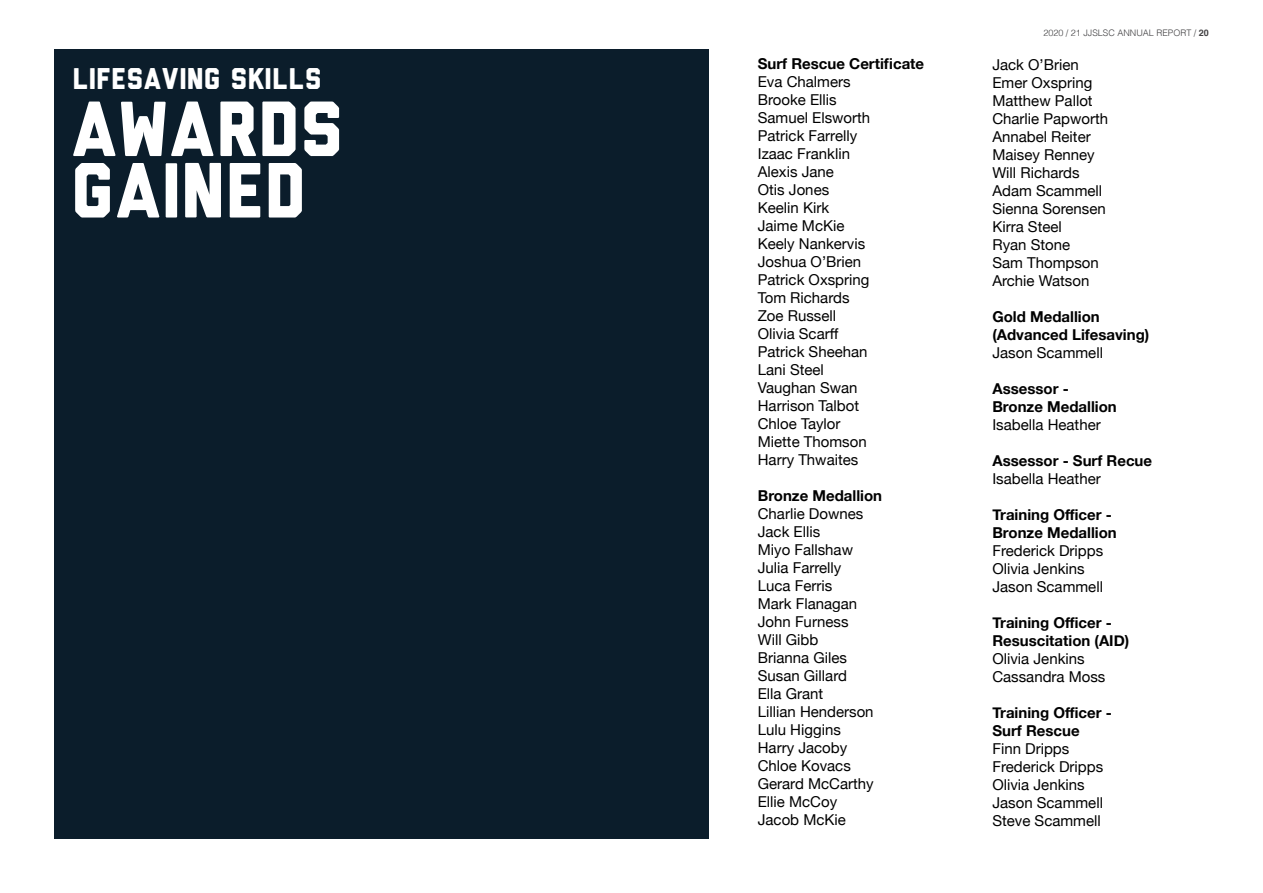
<style>
.page{position:relative;width:1263px;height:893px;background:#fff}
.page>*{position:absolute;margin:0;border:0;box-sizing:border-box;transform-origin:0 0}
.t1{font:78px/61.5px "Liberator";color:#fff}
.t2{font:30px "Liberator";color:#fff}
.t3{font:15px/18px "Helvetica Neue";color:#000}
.t4{font:700 15px/18px "Helvetica Neue";color:#000}
.t5{font:300 9px "Helvetica";color:#414042}
.s1{font-weight:700}
</style>
<div class="page">
<div style="left:54px;top:49px;width:654px;height:790px;background:#0b1d2b"></div>
<h2 class="t2" style="left:72px;top:68px;width:251px">LIFESAVING SKILLS</h2>
<h1 class="t1" style="left:71px;top:103px;width:275px">AWARDS<br>GAINED</h1>
<p class="t4" style="left:758px;top:55px;width:168px">Surf Rescue Certificate</p>
<p class="t3" style="left:758px;top:73px;width:114px">Eva Chalmers<br>Brooke Ellis<br>Samuel Elsworth<br>Patrick Farrelly<br>Izaac Franklin<br>Alexis Jane<br>Otis Jones<br>Keelin Kirk<br>Jaime McKie<br>Keely Nankervis<br>Joshua O’Brien<br>Patrick Oxspring<br>Tom Richards<br>Zoe Russell<br>Olivia Scarff<br>Patrick Sheehan<br>Lani Steel<br>Vaughan Swan<br>Harrison Talbot<br>Chloe Taylor<br>Miette Thomson<br>Harry Thwaites</p>
<p class="t4" style="left:758px;top:487px;width:126px">Bronze Medallion</p>
<p class="t3" style="left:758px;top:505px;width:117px">Charlie Downes<br>Jack Ellis<br>Miyo Fallshaw<br>Julia Farrelly<br>Luca Ferris<br>Mark Flanagan<br>John Furness<br>Will Gibb<br>Brianna Giles<br>Susan Gillard<br>Ella Grant<br>Lillian Henderson<br>Lulu Higgins<br>Harry Jacoby<br>Chloe Kovacs<br>Gerard McCarthy<br>Ellie McCoy<br>Jacob McKie</p>
<p class="t5" style="left:1043px;top:25px;width:167px">2020 / 21 JJSLSC ANNUAL REPORT / <span class="s1">20</span></p>
<p class="t3" style="left:992px;top:56px;width:117px">Jack O’Brien<br>Emer Oxspring<br>Matthew Pallot<br>Charlie Papworth<br>Annabel Reiter<br>Maisey Renney<br>Will Richards<br>Adam Scammell<br>Sienna Sorensen<br>Kirra Steel<br>Ryan Stone<br>Sam Thompson<br>Archie Watson</p>
<p class="t4" style="left:992px;top:308px;width:158px">Gold Medallion (Advanced Lifesaving)</p>
<p class="t3" style="left:992px;top:344px;width:112px">Jason Scammell</p>
<p class="t4" style="left:992px;top:380px;width:126px">Assessor -<br>Bronze Medallion</p>
<p class="t3" style="left:992px;top:416px;width:110px">Isabella Heather</p>
<p class="t4" style="left:992px;top:452px;width:161px">Assessor - Surf Recue</p>
<p class="t3" style="left:992px;top:470px;width:110px">Isabella Heather</p>
<p class="t4" style="left:992px;top:506px;width:126px">Training Officer -<br>Bronze Medallion</p>
<p class="t3" style="left:992px;top:542px;width:112px">Frederick Dripps<br>Olivia Jenkins<br>Jason Scammell</p>
<p class="t4" style="left:992px;top:614px;width:138px">Training Officer -<br>Resuscitation (AID)</p>
<p class="t3" style="left:992px;top:650px;width:115px">Olivia Jenkins<br>Cassandra Moss</p>
<p class="t4" style="left:992px;top:704px;width:121px">Training Officer -<br>Surf Rescue</p>
<p class="t3" style="left:992px;top:740px;width:112px">Finn Dripps<br>Frederick Dripps<br>Olivia Jenkins<br>Jason Scammell<br>Steve Scammell</p>
</div>
